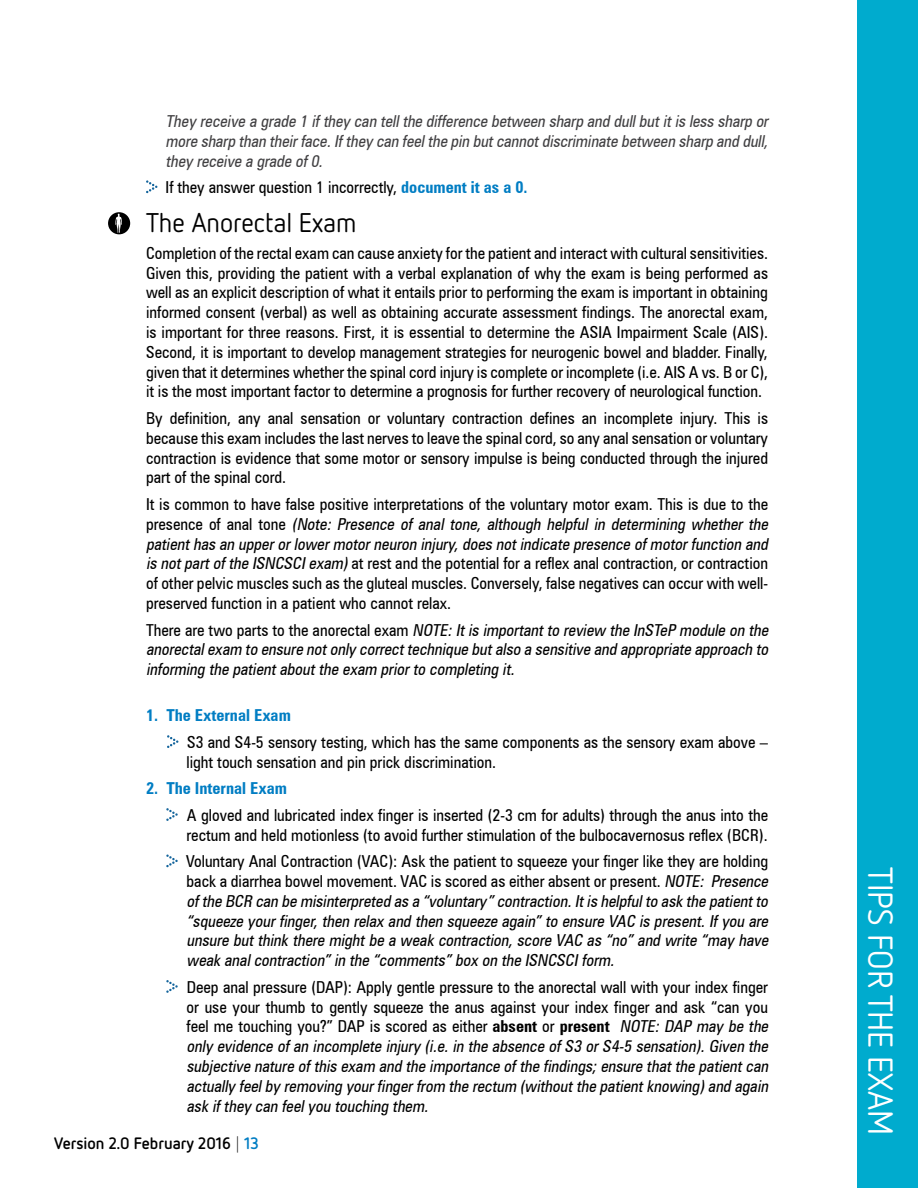
<style>
.page{position:relative;width:918px;height:1188px;background:#fff}
.page>*{position:absolute;margin:0;border:0;box-sizing:border-box;transform-origin:0 0}
.t1{font:34.5px "Netto OT";color:#fff}
.t2{font:27px "Netto OT";color:#000}
.t3{font:condensed 16.5px/19.8px "Zurich BT";color:#000}
.t4{font:italic condensed 16.5px/19.8px "Zurich BT";color:#000}
.t5{font:italic condensed 16.5px/19.8px "Zurich BT";color:#414042;text-align:justify}
.t6{font:700 condensed 16.5px "Zurich BT";color:#007dc3}
.t7{font:700 16.5px "Netto OT";color:#000}
.s1{font-weight:700;color:#007dc3}
.s2{font-style:italic}
.s3{font-style:normal}
.s4{font-weight:700;font-style:normal}
.s5{font-weight:300}
.s6{color:#007dc3}
</style>
<div class="page">
<svg style="left:146px;top:180px;width:12px;height:13px"></svg>
<svg style="left:167px;top:735px;width:12px;height:13px"></svg>
<svg style="left:166px;top:808px;width:12px;height:13px"></svg>
<svg style="left:166px;top:854px;width:12px;height:13px"></svg>
<svg style="left:166px;top:980px;width:12px;height:13px"></svg>
<div style="left:108px;top:212px;width:22px;height:22px;background:#000;border-radius:50%"></div>
<svg style="left:115px;top:214px;width:7px;height:19px"></svg>
<div style="left:857px;top:0;width:61px;height:1188px;background:#00abce"></div>
<p class="t5" style="left:166px;top:111px;width:607px">They receive a grade 1 ifthey can tellthe difference between sharp and dullbutitis less sharp or more sharp than theirface.Ifthey can feelthe pin butcannotdiscriminate between sharp and dull, they receive a grade of0.</p>
<p class="t3" style="left:166px;top:177px;width:364px">If they answer question 1 incorrectly, <span class="s1">document it as a 0.</span></p>
<h2 class="t2" style="left:146px;top:206px;width:212px">The Anorectal Exam</h2>
<p class="t3" style="left:146px;top:243px;width:624px;text-align:justify">Completion of the rectal exam can cause anxiety for the patient and interact with cultural sensitivities.<br>Given this, providing the patient with a verbal explanation of why the exam is being performed as well as an explicit description of what it entails prior to performing the exam is important in obtaining informed consent (verbal) as well as obtaining accurate assessment findings. The anorectal exam, is important for three reasons. First, it is essential to determine the ASIA Impairment Scale (AIS).<br>Second, it is important to develop management strategies for neurogenic bowel and bladder. Finally, given that it determines whether the spinal cord injury is complete or incomplete (i.e. AIS A vs. B or C), it is the most important factor to determine a prognosis for further recovery of neurological function.</p>
<p class="t3" style="left:146px;top:408px;width:624px;text-align:justify">By definition, any anal sensation or voluntary contraction defines an incomplete injury. This is because this exam includes the last nerves to leave the spinal cord, so any anal sensation or voluntary contraction is evidence that some motor or sensory impulse is being conducted through the injured part of the spinal cord.</p>
<p class="t3" style="left:146px;top:494px;width:627px">It is common to have false positive interpretations of the voluntary motor exam. This is due to the p r e s e n c e o f a n a l t o n e <span class="s2">(Note: Presence of anal tone, although helpful in determining whether the patienthas an upperorlowermotorneuron injury,does notindicate presence ofmotorfunction and is notpartofthe ISNCSCIexam)</span>at rest and the potential for a reflex anal contraction, or contraction of other pelvic muscles such as the gluteal muscles. Conversely, false negatives can occur with well&shy;preserved function in a patient who cannot relax.</p>
<p class="t4" style="left:146px;top:620px;width:627px;text-align:justify"><span class="s3">T h e r e a r e tw o p a rt s t o t h e a n o r e c t a l e x a m</span> NOTE:Itis importantto review the InSTeP module on the anorectalexam to ensure notonly correcttechnique butalso a sensitive and appropriate approach to informing the patientaboutthe exam priorto completing it.</p>
<p class="t6" style="left:146px;top:706px;width:146px">1. The External Exam</p>
<p class="t3" style="left:187px;top:732px;width:583px">S3 and S4-5 sensory testing, which has the same components as the sensory exam above – light touch sensation and pin prick discrimination.</p>
<p class="t6" style="left:146px;top:778px;width:142px">2. The Internal Exam</p>
<p class="t3" style="left:187px;top:805px;width:583px">A gloved and lubricated index finger is inserted (2-3 cm for adults) through the anus into the rectum and held motionless (to avoid further stimulation of the bulbocavernosus reflex (BCR).</p>
<p class="t4" style="left:186px;top:851px;width:587px"><span class="s3">Voluntary Anal Contraction (VAC): Ask the patient to squeeze your finger like they are holding back a diarrhea bowel movement. VAC is scored as either absent or present.</span> NOTE: Presence ofthe BCR can be misinterpreted as a “voluntary”contraction.Itis helpfulto ask the patientto “squeeze yourfinger,then relax and then squeeze again”to ensure VAC is present.Ifyou are unsure butthink there mightbe a weak contraction,score VAC as “no”and write “may have weak analcontraction”in the “comments”box on the ISNCSCIform.</p>
<p class="t4" style="left:187px;top:977px;width:587px"><span class="s3">Deep anal pressure (DAP): Apply gentle pressure to the anorectal wall with your index finger or use your thumb to gently squeeze the anus against your index finger and ask “can you feel me touching you?” DAP is scored as either</span> <span class="s4">absent</span> <span class="s3">or</span> <span class="s4">present</span> NOTE: DAP may be the only evidence ofan incomplete injury (i.e.in the absence ofS3 orS4-5 sensation).Given the subjective nature ofthis exam and the importance ofthe findings;ensure thatthe patientcan actually feelby removing yourfingerfrom the rectum (withoutthe patientknowing)and again ask ifthey can feelyou touching them.</p>
<p class="t7" style="left:54px;top:1133px;width:206px">Version 2.0 February 2016 <span class="s5">|</span> <span class="s6">13</span></p>
<h1 class="t1" style="left:902px;top:865px;width:269px;rotate:90deg">TIPS FOR THE EXAM</h1>
</div>
